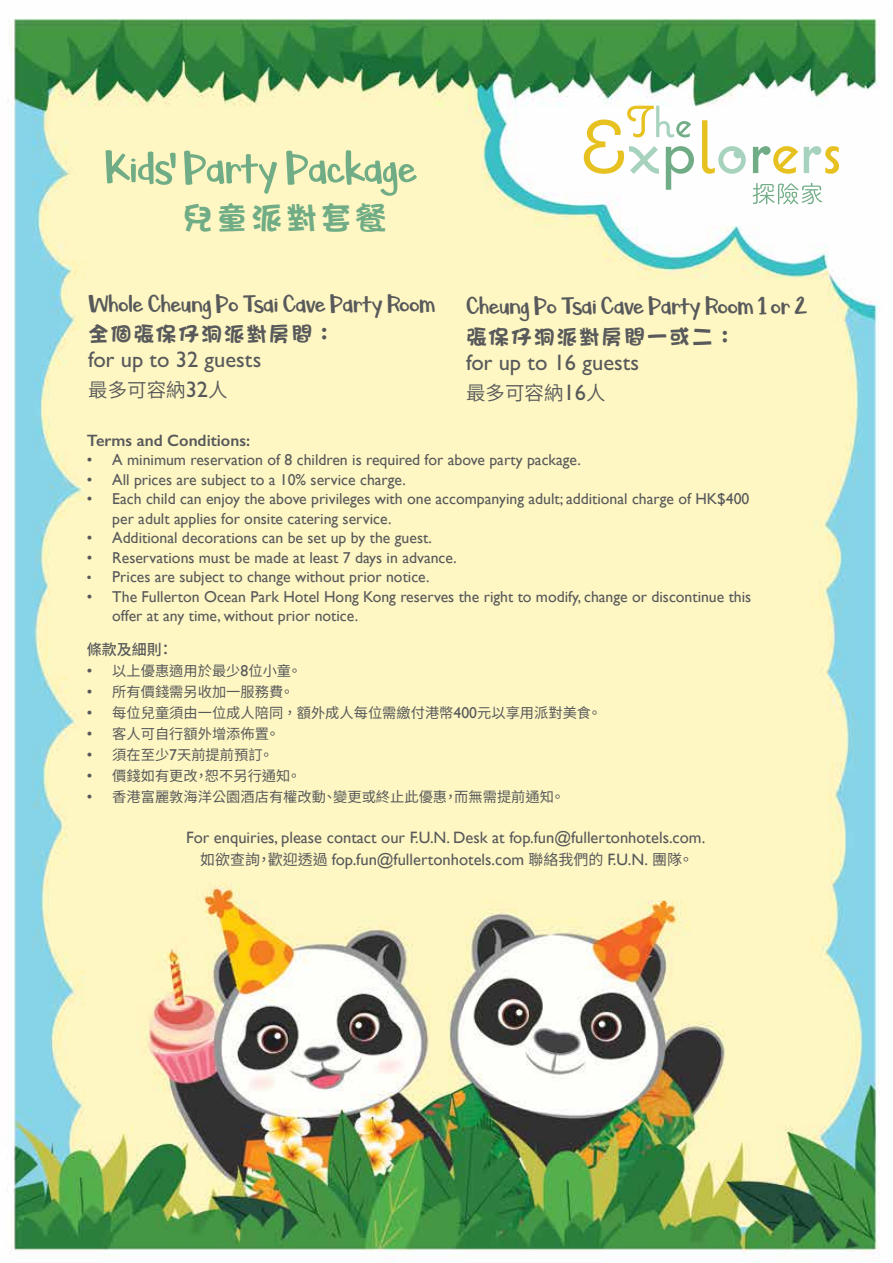
<style>
.page{position:relative;width:893px;height:1263px;background:#fff}
.page>*{position:absolute;margin:0;border:0;box-sizing:border-box;transform-origin:0 0}
.t1{font:54px "Asparagus Sprouts";letter-spacing:-.025em;color:#70ac85}
.t2{font:31.5px "DF Hai Bao W9 WIN BF";letter-spacing:.1em;color:#70ac85}
.t3{font:30px "Asparagus Sprouts";letter-spacing:-.025em;color:#58595b}
.t4{font:500 22.5px "Gill Sans";color:#58595b}
.t5{font:21px "DF Hai Bao W9 WIN BF";letter-spacing:.075em;color:#58595b}
.t6{font:19.5px "Source Han Sans TC";color:#58595b}
.t7{font:16.5px/22.5px "Gill Sans";color:#58595b;text-align:center}
.t8{font:600 16.5px "Gill Sans";color:#58595b}
.t9{font:15.75px/19.5px "Gill Sans";color:#58595b}
.t10{font:500 15px "Source Han Sans TW";color:#58595b}
.t11{font:14.25px "Source Han Sans TW";color:#58595b}
.s1{font-family:"Gill Sans";font-weight:500;font-size:22.5px}
.s2{font-family:"Koz Go Pr 6 N"}
.s3{font-family:"Gill Sans";font-size:15.75px}
.s4{font-family:"Source Han Sans TW";font-size:15px}
</style>
<div class="page">
<img style="left:9px;top:18px;width:871px;height:1245px">
<svg style="left:753px;top:183px;width:69px;height:21px"></svg>
<svg style="left:702px;top:120px;width:44px;height:54px"></svg>
<svg style="left:753px;top:146px;width:45px;height:28px"></svg>
<svg style="left:584px;top:106px;width:110px;height:84px"></svg>
<svg style="left:804px;top:146px;width:35px;height:28px"></svg>
<h1 class="t1" style="left:104px;top:143px;width:315px">Kids' Party Package</h1>
<h2 class="t2" style="left:182px;top:201px;width:206px">兒童派對套餐</h2>
<h3 class="t3" style="left:88px;top:289px;width:349px">Whole Cheung Po Tsai Cave Party Room</h3>
<h3 class="t5" style="left:88px;top:323px;width:248px">全個張保仔洞派對房間：</h3>
<h3 class="t4" style="left:88px;top:346px;width:175px">for up to 32 guests</h3>
<p class="t6" style="left:88px;top:379px;width:141px">最多可容納<span class="s1">32</span>人</p>
<p class="t8" style="left:87px;top:430px;width:165px">Terms and Conditions:</p>
<p class="t9" style="left:87px;top:450px;width:495px">• A minimum reservation of 8 children is required for above party package.</p>
<p class="t9" style="left:87px;top:470px;width:320px">• All prices are subject to a 10% service charge.</p>
<p class="t9" style="left:112px;top:489px;width:639px;text-indent:-25px">• Each child can enjoy the above privileges with one accompanying adult; additional charge of HK$400 per adult applies for onsite catering service.</p>
<p class="t9" style="left:87px;top:528px;width:346px">• Additional decorations can be set up by the guest.</p>
<p class="t9" style="left:87px;top:548px;width:371px">• Reservations must be made at least 7 days in advance<span class="s2">.</span></p>
<p class="t9" style="left:87px;top:567px;width:344px"><span class="s2">•</span> Prices are subject to change without prior notice.</p>
<p class="t9" style="left:112px;top:587px;width:641px;text-indent:-25px">• The Fullerton Ocean Park Hotel Hong Kong reserves the right to modify, change or discontinue this offer at any time, without prior notice.</p>
<p class="t10" style="left:87px;top:641px;width:88px">條款及細則：</p>
<p class="t11" style="left:87px;top:662px;width:216px"><span class="s3">•</span> 以上優惠適用於最少<span class="s3">8</span>位小童。</p>
<p class="t11" style="left:87px;top:683px;width:208px"><span class="s3">•</span> 所有價錢需另收加一服務費。</p>
<p class="t11" style="left:87px;top:704px;width:516px"><span class="s3">•</span> 每位兒童須由一位成人陪同 ， 額外成人每位需繳付港幣<span class="s3">400</span>元以享用派對美食。</p>
<p class="t11" style="left:87px;top:725px;width:194px"><span class="s3">•</span> 客人可自行額外增添佈置。</p>
<p class="t11" style="left:87px;top:746px;width:188px"><span class="s3">•</span> 須在至少<span class="s3">7</span>天前提前預訂。</p>
<p class="t11" style="left:87px;top:767px;width:216px"><span class="s3">•</span> 價錢如有更改，恕不另行通知。</p>
<p class="t11" style="left:87px;top:788px;width:479px"><span class="s3">•</span> 香港富麗敦海洋公園酒店有權改動、變更或終止此優惠，而無需提前通知。</p>
<p class="t7" style="left:186px;top:826px;width:521px">For enquiries, please contact our F.U.N. Desk at fop.fun@fullertonhotels.com.<span class="s4">如欲查詢，歡迎透過</span> fop.fun@fullertonhotels.com <span class="s4">聯絡我們的</span> F.U.N. <span class="s4">團隊。</span></p>
<h3 class="t3" style="left:466px;top:292px;width:343px">Cheung Po Tsai Cave Party Room 1 or 2</h3>
<h3 class="t5" style="left:466px;top:326px;width:271px">張保仔洞派對房間一或二：</h3>
<h3 class="t4" style="left:466px;top:349px;width:175px">for up to 16 guests</h3>
<p class="t6" style="left:466px;top:382px;width:141px">最多可容納<span class="s1">16</span>人</p>
</div>
